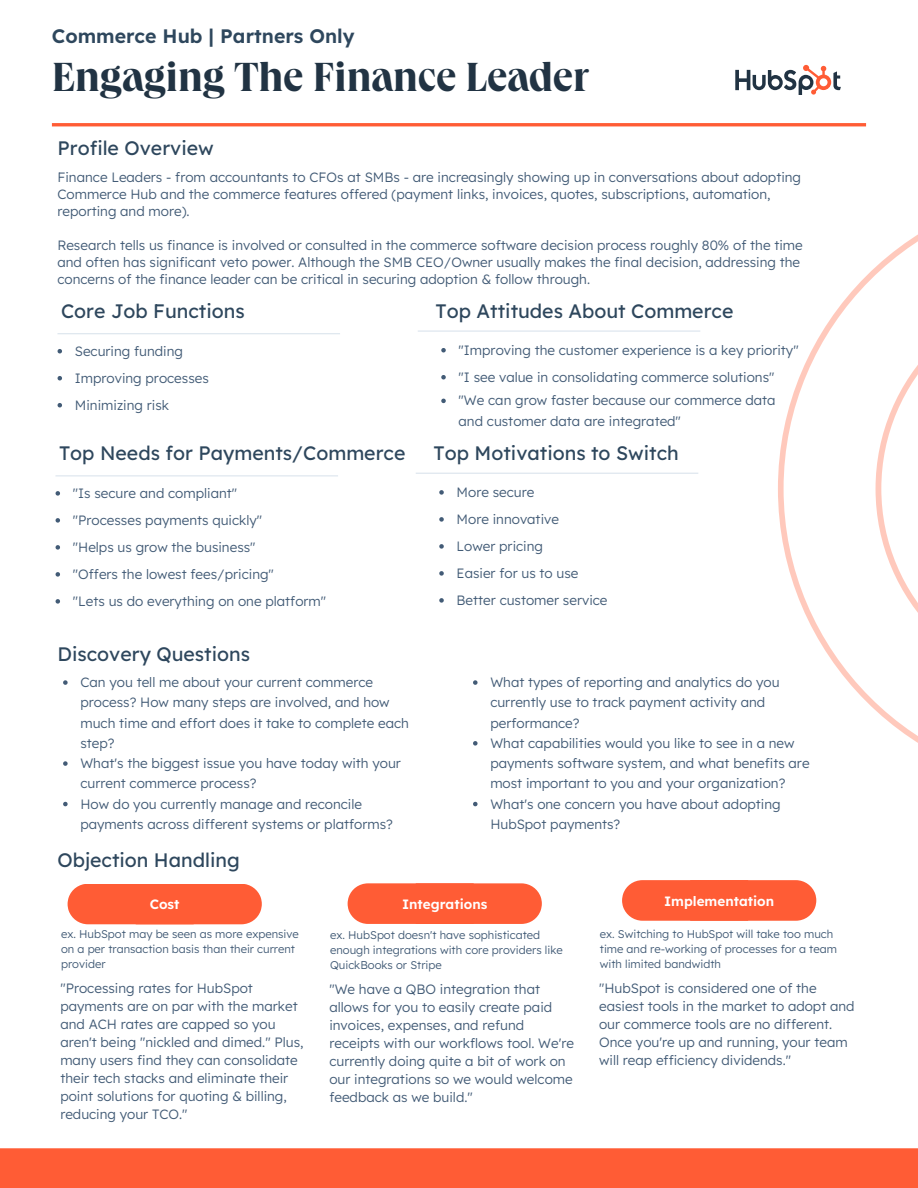
<style>
.page{position:relative;width:918px;height:1188px;background:#fff}
.page>*{position:absolute;margin:0;border:0;box-sizing:border-box;transform-origin:0 0}
.t1{font:700 42px "Queens";color:#213343}
.t2{font:19.5px "Lexend Deca";color:#2e475d}
.t3{font:600 19.5px "Lexend Deca";color:#2e475d}
.t4{font:300 13.5px/18px "Lexend Deca";color:#425b76}
.t5{font:600 13.5px "Lexend Deca";color:#fff}
.t6{font:300 11.25px/15px "Lexend Deca";color:#425b76}
</style>
<div class="page">
<hr style="left:57px;top:333px;width:283px;height:1px;background:#dbe4ed">
<svg style="left:735px;top:65px;width:106px;height:30px"></svg>
<hr style="left:52px;top:123px;width:814px;height:3px;background:#ff5c35">
<div style="left:0;top:1148px;width:918px;height:40px;background:#ff5c35"></div>
<div style="left:68px;top:884px;width:194px;height:40px;background:#ff5c35"></div>
<svg style="left:348px;top:883px;width:194px;height:41px;background:#ff643f"></svg>
<svg style="left:622px;top:880px;width:194px;height:41px;background:#ff643f"></svg>
<hr style="left:418px;top:331px;width:282px;height:1px;background:#dbe4ed">
<svg style="left:441px;top:348px;width:5px;height:4px"></svg>
<svg style="left:441px;top:375px;width:5px;height:4px"></svg>
<svg style="left:441px;top:399px;width:5px;height:4px"></svg>
<svg style="left:63px;top:680px;width:5px;height:5px"></svg>
<svg style="left:63px;top:761px;width:5px;height:5px"></svg>
<svg style="left:63px;top:802px;width:5px;height:4px"></svg>
<svg style="left:473px;top:680px;width:5px;height:5px"></svg>
<svg style="left:473px;top:741px;width:5px;height:5px"></svg>
<svg style="left:473px;top:802px;width:5px;height:4px"></svg>
<svg style="left:778px;top:234px;width:140px;height:509px"></svg>
<svg style="left:876px;top:286px;width:42px;height:406px"></svg>
<svg style="left:58px;top:349px;width:4px;height:4px"></svg>
<svg style="left:58px;top:376px;width:4px;height:4px"></svg>
<svg style="left:58px;top:403px;width:4px;height:4px"></svg>
<hr style="left:55px;top:475px;width:283px;height:1px;background:#dbe4ed">
<hr style="left:416px;top:473px;width:282px;height:1px;background:#dbe4ed">
<svg style="left:439px;top:490px;width:5px;height:5px"></svg>
<svg style="left:439px;top:517px;width:5px;height:5px"></svg>
<svg style="left:439px;top:544px;width:5px;height:5px"></svg>
<svg style="left:439px;top:571px;width:5px;height:5px"></svg>
<svg style="left:439px;top:598px;width:5px;height:5px"></svg>
<svg style="left:56px;top:491px;width:4px;height:5px"></svg>
<svg style="left:56px;top:518px;width:4px;height:5px"></svg>
<svg style="left:56px;top:545px;width:4px;height:5px"></svg>
<svg style="left:56px;top:572px;width:4px;height:5px"></svg>
<svg style="left:56px;top:599px;width:4px;height:5px"></svg>
<p class="t3" style="left:52px;top:24px;width:304px">Commerce Hub | Partners Only</p>
<p class="t1" style="left:52px;top:62px;width:539px">Engaging The Finance Leader</p>
<p class="t2" style="left:57px;top:136px;width:158px">Profile Overview</p>
<p class="t4" style="left:57px;top:169px;width:745px;line-height:16.8px">Finance Leaders - from accountants to CFOs at SMBs - are increasingly showing up in conversations about adopting<br>Commerce Hub and the commerce features offered (payment links, invoices, quotes, subscriptions, automation, reporting and more).</p>
<p class="t4" style="left:57px;top:236px;width:747px;line-height:16.8px">Research tells us finance is involved or consulted in the commerce software decision process roughly 80% of the time and often has significant veto power. Although the SMB CEO/Owner usually makes the final decision, addressing the concerns of the finance leader can be critical in securing adoption &amp; follow through.</p>
<p class="t2" style="left:61px;top:298px;width:185px">Core Job Functions</p>
<p class="t4" style="left:75px;top:342px;width:110px">Securing funding</p>
<p class="t4" style="left:75px;top:369px;width:136px">Improving processes</p>
<p class="t4" style="left:75px;top:396px;width:96px">Minimizing risk</p>
<p class="t2" style="left:59px;top:440px;width:348px">Top Needs for Payments/Commerce</p>
<p class="t4" style="left:73px;top:484px;width:166px">"Is secure and compliant"</p>
<p class="t4" style="left:73px;top:511px;width:191px">"Processes payments quickly"</p>
<p class="t4" style="left:73px;top:538px;width:184px">"Helps us grow the business"</p>
<p class="t4" style="left:73px;top:565px;width:203px">"Offers the lowest fees/pricing"</p>
<p class="t4" style="left:73px;top:592px;width:255px">"Lets us do everything on one platform"</p>
<p class="t2" style="left:57px;top:641px;width:194px">Discovery Questions</p>
<p class="t4" style="left:80px;top:672px;width:330px;line-height:20.2px">Can you tell me about your current commerce process? How many steps are involved, and how much time and effort does it take to complete each step?</p>
<p class="t4" style="left:80px;top:753px;width:322px;line-height:20.2px">What's the biggest issue you have today with your current commerce process?</p>
<p class="t4" style="left:80px;top:793px;width:314px;line-height:20.2px">How do you currently manage and reconcile payments across different systems or platforms?</p>
<p class="t2" style="left:57px;top:847px;width:184px">Objection Handling</p>
<p class="t2" style="left:436px;top:298px;width:299px">Top Attitudes About Commerce</p>
<p class="t4" style="left:459px;top:341px;width:342px">"Improving the customer experience is a key priority"</p>
<p class="t4" style="left:459px;top:368px;width:317px">"I see value in consolidating commerce solutions"</p>
<p class="t4" style="left:459px;top:390px;width:318px;line-height:20.2px">"We can grow faster because our commerce data and customer data are integrated"</p>
<p class="t2" style="left:434px;top:440px;width:247px">Top Motivations to Switch</p>
<p class="t4" style="left:457px;top:483px;width:79px">More secure</p>
<p class="t4" style="left:457px;top:510px;width:104px">More innovative</p>
<p class="t4" style="left:457px;top:537px;width:88px">Lower pricing</p>
<p class="t4" style="left:457px;top:564px;width:123px">Easier for us to use</p>
<p class="t4" style="left:457px;top:591px;width:152px">Better customer service</p>
<p class="t4" style="left:490px;top:672px;width:291px;line-height:20.2px">What types of reporting and analytics do you currently use to track payment activity and performance?</p>
<p class="t4" style="left:490px;top:733px;width:321px;line-height:20.2px">What capabilities would you like to see in a new payments software system, and what benefits are most important to you and your organization?</p>
<p class="t4" style="left:490px;top:793px;width:292px;line-height:20.2px">What's one concern you have about adopting<br>HubSpot payments?</p>
<p class="t5" style="left:150px;top:896px;width:31px">Cost</p>
<p class="t5" style="left:402px;top:896px;width:87px">Integrations</p>
<p class="t5" style="left:664px;top:892px;width:112px">Implementation</p>
<p class="t6" style="left:61px;top:926px;width:239px">ex. HubSpot may be seen as more expensive on a per transaction basis than their current provider</p>
<p class="t4" style="left:60px;top:979px;width:245px">"Processing rates for HubSpot payments are on par with the market and ACH rates are capped so you aren't being "nickled and dimed." Plus, many users find they can consolidate their tech stacks and eliminate their point solutions for quoting &amp; billing, reducing your TCO."</p>
<p class="t6" style="left:330px;top:927px;width:234px">ex. HubSpot doesn't have sophisticated enough integrations with core providers like<br>QuickBooks or Stripe</p>
<p class="t4" style="left:329px;top:980px;width:246px">"We have a QBO integration that allows for you to easily create paid invoices, expenses, and refund receipts with our workflows tool. We're currently doing quite a bit of work on our integrations so we would welcome feedback as we build."</p>
<p class="t6" style="left:600px;top:926px;width:239px">ex. Switching to HubSpot will take too much time and re-working of processes for a team with limited bandwidth</p>
<p class="t4" style="left:599px;top:979px;width:257px">"HubSpot is considered one of the easiest tools in the market to adopt and our commerce tools are no different.<br>Once you're up and running, your team will reap efficiency dividends."</p>
</div>
